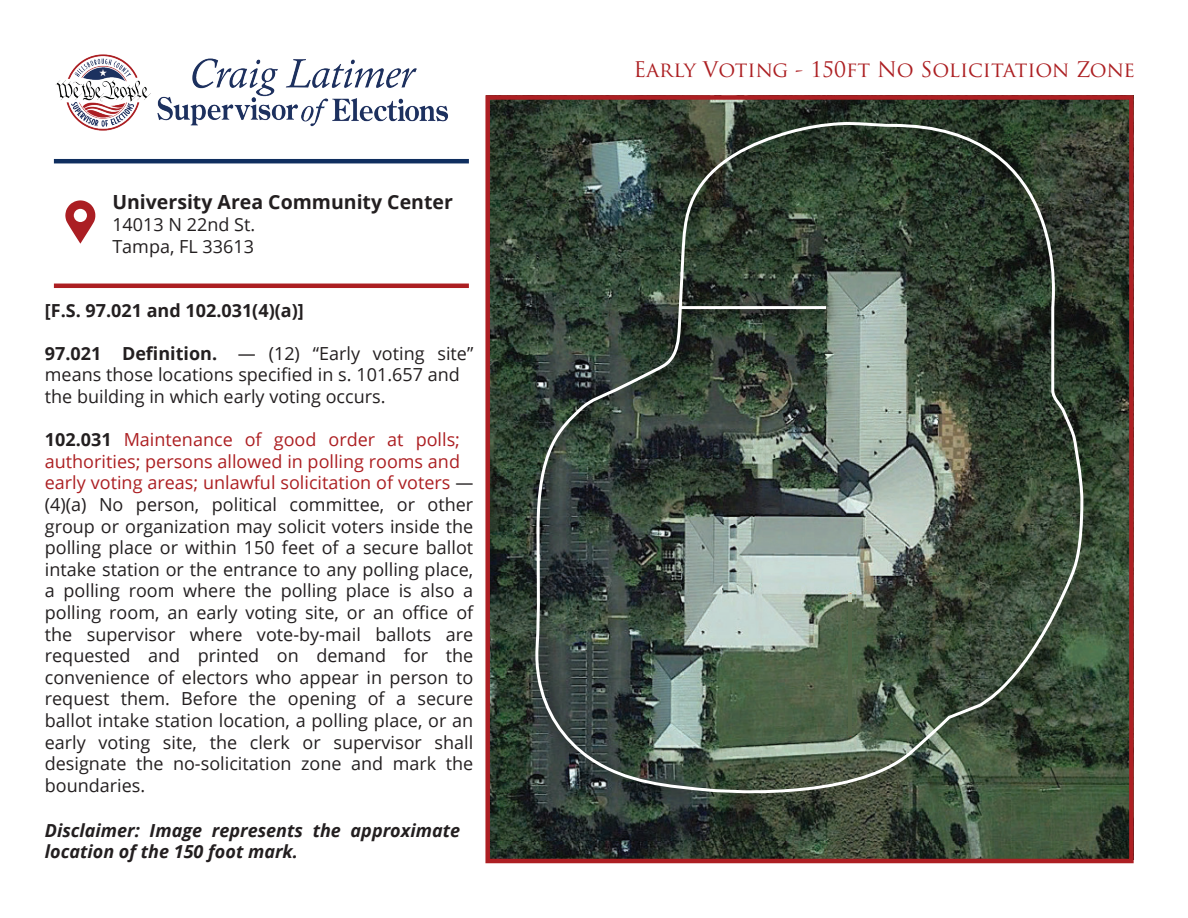
<style>
.page{position:relative;width:1188px;height:918px;background:#fff}
.page>*{position:absolute;margin:0;border:0;box-sizing:border-box;transform-origin:0 0}
.t1{font:21px "Trajan Pro";letter-spacing:-.01em;color:#ac1f22}
.t2{font:700 19.5px "Open Sans";color:#231f20}
.t3{font:18px/21.6px "Open Sans";color:#231f20}
.t4{font:italic 700 18px/21.6px "Open Sans";color:#231f20}
.t5{font:700 18px "Open Sans";color:#231f20}
.s1{font-weight:700}
.s2{color:#ac1f22}
</style>
<div class="page">
<img style="left:490px;top:100px;width:639px;height:758px">
<img style="left:525px;top:111px;width:580px;height:704px">
<svg style="left:534px;top:120px;width:551px;height:688px;background:#49574b"></svg>
<hr style="left:848px;top:601px;width:4px;height:135px;background:#546548">
<svg style="left:848px;top:594px;width:4px;height:8px"></svg>
<img style="left:55px;top:54px;width:393px;height:77px">
<hr style="left:54px;top:159px;width:415px;height:4px;background:#0f2e5f">
<hr style="left:54px;top:284px;width:415px;height:4px;background:#ac1f22">
<svg style="left:65px;top:200px;width:30px;height:44px"></svg>
<div style="left:485px;top:95px;width:649px;height:768px;border:4px solid #ad1f23"></div>
<p class="t2" style="left:112px;top:189px;width:342px">University Area Community Center</p>
<p class="t3" style="left:112px;top:213px;width:144px">14013 N 22nd St.<br>Tampa, FL 33613</p>
<p class="t5" style="left:45px;top:297px;width:260px">[F.S. 97.021 and 102.031(4)(a)]</p>
<p class="t3" style="left:45px;top:342px;width:430px"><span class="s1">97.021 Definition.</span> — (12) “Early voting site” means those locations specified in s. 101.657 and the building in which early voting occurs.</p>
<p class="t3" style="left:45px;top:428px;width:430px"><span class="s1">102.031</span> <span class="s2">Maintenance of good order at polls; authorities; persons allowed in polling rooms and early voting areas; unlawful solicitation of voters</span> — (4)(a) No person, political committee, or other group or organization may solicit voters inside the polling place or within 150 feet of a secure ballot intake station or the entrance to any polling place, a polling room where the polling place is also a polling room, an early voting site, or an office of the supervisor where vote-by-mail ballots are requested and printed on demand for the convenience of electors who appear in person to request them. Before the opening of a secure ballot intake station location, a polling place, or an early voting site, the clerk or supervisor shall designate the no-solicitation zone and mark the boundaries.</p>
<p class="t4" style="left:45px;top:819px;width:417px">Disclaimer: Image represents the approximate location of the 150 foot mark.</p>
<p class="t1" style="left:633px;top:56px;width:503px">Early Voting - 150ft No Solicitation Zone</p>
</div>
